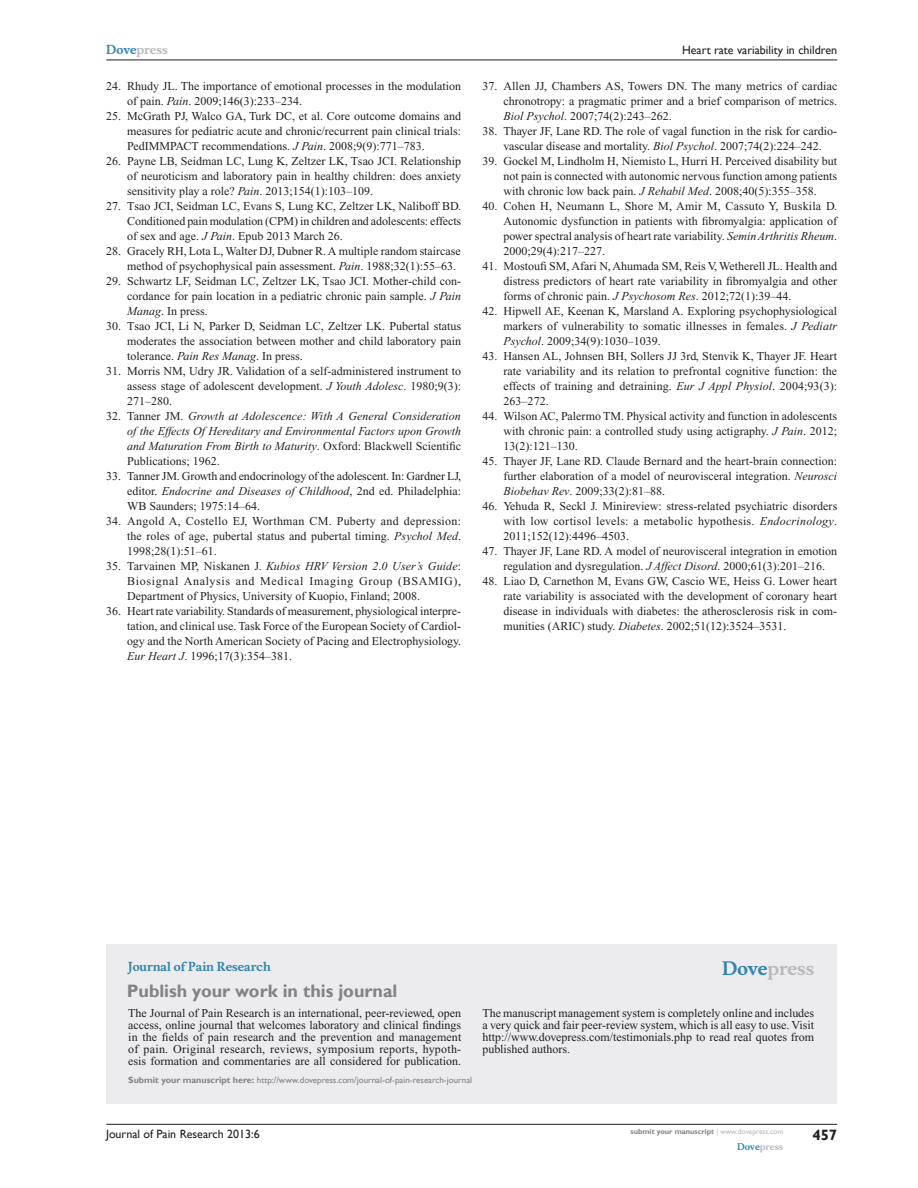
<style>
.page{position:relative;width:918px;height:1188px;background:#fff}
.page>*{position:absolute;margin:0;border:0;box-sizing:border-box;transform-origin:0 0}
.PromBx-H1{font:700 18px "Gill Sans";color:#808285}
.PromBx-Brand{font:700 18px "Musee";color:#b8b9bc}
.t1{font:700 15px "Gill Sans";color:#231f20}
.RefNL2{font:12px/15px "Times New Roman";color:#231f20;text-align:justify}
.PromBx-Tx{font:12px/12px "Times New Roman";color:#231f20;text-align:justify}
.RefNL2-2{font:italic 12px/15px "Times New Roman";color:#231f20;text-align:justify}
.t2{font:12px "Gill Sans";color:#231f20}
.PromBx-JrnlName{font:700 12px "Musee";color:#3485ae}
.t3{font:700 12px "Musee";color:#b8b9bc}
.PromBx-SubmitMssWebA{font:9px "Gill Sans";color:#808285}
.t4{font:700 9px "Musee";color:#b8b9bc}
.t5{font:700 7.5px "Gill Sans";color:#808285}
.s1{color:#3485ae}
.s2{font-style:italic}
.s3{font-style:normal}
.s4{font-weight:700}
.s5{font-weight:400;color:#b8b9bc}
</style>
<div class="page">
<div style="left:106px;top:944px;width:731px;height:159px;background:#ececee"></div>
<hr style="left:106px;top:1124px;width:731px;height:1px;background:#231f20">
<hr style="left:106px;top:60px;width:731px;height:1px;background:#231f20">
<p class="t3" style="left:106px;top:43px;width:63px"><span class="s1">Dove</span>press</p>
<p class="RefNL2" style="left:127px;top:79px;width:335px;text-indent:-21px">24. Rhudy JL. The importance of emotional processes in the modulation of pain. <span class="s2">Pain</span>. 2009;146(3):233–234.</p>
<p class="RefNL2" style="left:127px;top:109px;width:335px;text-indent:-21px">25. McGrath PJ, Walco GA, Turk DC, et al. Core outcome domains and measures for pediatric acute and chronic/recurrent pain clinical trials:<br>PedIMMPACT recommendations. <span class="s2">J Pain</span>. 2008;9(9):771–783.</p>
<p class="RefNL2" style="left:127px;top:154px;width:335px;text-indent:-21px">26. Payne LB, Seidman LC, Lung K, Zeltzer LK, Tsao JCI. Relationship of neuroticism and laboratory pain in healthy children: does anxiety sensitivity play a role? <span class="s2">Pain</span>. 2013;154(1):103–109.</p>
<p class="RefNL2" style="left:127px;top:199px;width:336px;text-indent:-21px">27. Tsao JCI, Seidman LC, Evans S, Lung KC, Zeltzer LK, Naliboff BD.<br>Conditioned pain modulation (CPM) in children and adolescents: effects of sex and age. <span class="s2">J Pain</span>. Epub 2013 March 26.</p>
<p class="RefNL2" style="left:127px;top:244px;width:335px;text-indent:-21px">28. Gracely RH, Lota L, Walter DJ, Dubner R. A multiple random staircase method of psychophysical pain assessment. <span class="s2">Pain</span>. 1988;32(1):55–63.</p>
<p class="RefNL2" style="left:127px;top:274px;width:335px;text-indent:-21px">29. Schwartz LF, Seidman LC, Zeltzer LK, Tsao JCI. Mother-child con&shy;cordance for pain location in a pediatric chronic pain sample. <span class="s2">J Pain Manag</span>. In press.</p>
<p class="RefNL2" style="left:127px;top:319px;width:335px;text-indent:-21px">30. Tsao JCI, Li N, Parker D, Seidman LC, Zeltzer LK. Pubertal status moderates the association between mother and child laboratory pain tolerance. <span class="s2">Pain Res Manag</span>. In press.</p>
<p class="RefNL2" style="left:127px;top:364px;width:335px;text-indent:-21px">31. Morris NM, Udry JR. Validation of a self-administered instrument to assess stage of adolescent development. <span class="s2">J Youth Adolesc</span>. 1980;9(3):<br>271–280.</p>
<p class="RefNL2-2" style="left:127px;top:409px;width:335px;text-indent:-21px"><span class="s3">32. Tanner JM.</span> Growth at Adolescence: With A General Consideration of the Effects Of Hereditary and Environmental Factors upon Growth and Maturation From Birth to Maturity<span class="s3">. Oxford: Blackwell Scientific Publications; 1962.</span></p>
<p class="RefNL2" style="left:127px;top:469px;width:335px;text-indent:-21px">33. Tanner JM. Growth and endocrinology of the adolescent. In: Gardner LJ, editor. <span class="s2">Endocrine and Diseases of Childhood</span>, 2nd ed. Philadelphia:<br>WB Saunders; 1975:14–64.</p>
<p class="RefNL2" style="left:127px;top:514px;width:335px;text-indent:-21px">34. Angold A, Costello EJ, Worthman CM. Puberty and depression: the roles of age, pubertal status and pubertal timing. <span class="s2">Psychol Med</span>.<br>1998;28(1):51–61.</p>
<p class="RefNL2" style="left:127px;top:559px;width:335px;text-indent:-21px">35. Tarvainen MP, Niskanen J. <span class="s2">Kubios HRV Version 2</span>.<span class="s2">0 User’s Guide</span>:<br>Biosignal Analysis and Medical Imaging Group (BSAMIG), Department of Physics, University of Kuopio, Finland; 2008.</p>
<p class="RefNL2" style="left:127px;top:604px;width:335px;text-indent:-21px">36. Heart rate variability. Standards of measurement, physiological interpre&shy;tation, and clinical use. Task Force of the European Society of Cardiol&shy;ogy and the North American Society of Pacing and Electrophysiology.<br><span class="s2">Eur Heart J</span>. 1996;17(3):354–381.</p>
<p class="t2" style="left:682px;top:43px;width:157px">Heart rate variability in children</p>
<p class="RefNL2" style="left:503px;top:79px;width:336px;text-indent:-21px">37. Allen JJ, Chambers AS, Towers DN. The many metrics of cardiac chronotropy: a pragmatic primer and a brief comparison of metrics.<br><span class="s2">Biol Psychol</span>. 2007;74(2):243–262.</p>
<p class="RefNL2" style="left:482px;top:124px;width:356px;text-align:center">38. Thayer JF, Lane RD. The role of vagal function in the risk for cardio&shy;vascular disease and mortality. <span class="s2">Biol Psychol</span>. 2007;74(2):224–242.</p>
<p class="RefNL2" style="left:503px;top:154px;width:335px;text-indent:-21px">39. Gockel M, Lindholm H, Niemisto L, Hurri H. Perceived disability but not pain is connected with autonomic nervous function among patients with chronic low back pain. <span class="s2">J Rehabil Med</span>. 2008;40(5):355–358.</p>
<p class="RefNL2" style="left:503px;top:199px;width:335px;text-indent:-21px">40. Cohen H, Neumann L, Shore M, Amir M, Cassuto Y, Buskila D.<br>Autonomic dysfunction in patients with fibromyalgia: application of power spectral analysis of heart rate variability. <span class="s2">Semin Arthritis Rheum</span>.<br>2000;29(4):217–227.</p>
<p class="RefNL2" style="left:503px;top:259px;width:335px;text-indent:-21px">41. Mostoufi SM, Afari N, Ahumada SM, Reis V, Wetherell JL. Health and distress predictors of heart rate variability in fibromyalgia and other forms of chronic pain. <span class="s2">J Psychosom Res</span>. 2012;72(1):39–44.</p>
<p class="RefNL2" style="left:503px;top:304px;width:335px;text-indent:-21px">42. Hipwell AE, Keenan K, Marsland A. Exploring psychophysiological markers of vulnerability to somatic illnesses in females. <span class="s2">J Pediatr Psychol</span>. 2009;34(9):1030–1039.</p>
<p class="RefNL2" style="left:503px;top:349px;width:335px;text-indent:-21px">43. Hansen AL, Johnsen BH, Sollers JJ 3rd, Stenvik K, Thayer JF. Heart rate variability and its relation to prefrontal cognitive function: the effects of training and detraining. <span class="s2">Eur J Appl Physiol</span>. 2004;93(3):<br>263–272.</p>
<p class="RefNL2" style="left:503px;top:409px;width:335px;text-indent:-21px">44. Wilson AC, Palermo TM. Physical activity and function in adolescents with chronic pain: a controlled study using actigraphy. <span class="s2">J Pain</span>. 2012; 13(2):121–130.</p>
<p class="RefNL2" style="left:503px;top:454px;width:335px;text-indent:-21px">45. Thayer JF, Lane RD. Claude Bernard and the heart-brain connection: further elaboration of a model of neurovisceral integration. <span class="s2">Neurosci Biobehav Rev</span>. 2009;33(2):81–88.</p>
<p class="RefNL2" style="left:503px;top:499px;width:335px;text-indent:-21px">46. Yehuda R, Seckl J. Minireview: stress-related psychiatric disorders with low cortisol levels: a metabolic hypothesis. <span class="s2">Endocrinology</span>.<br>2011;152(12):4496–4503.</p>
<p class="RefNL2" style="left:503px;top:544px;width:335px;text-indent:-21px">47. Thayer JF, Lane RD. A model of neurovisceral integration in emotion regulation and dysregulation. <span class="s2">J Affect Disord</span>. 2000;61(3):201–216.</p>
<p class="RefNL2" style="left:503px;top:574px;width:335px;text-indent:-21px">48. Liao D, Carnethon M, Evans GW, Cascio WE, Heiss G. Lower heart rate variability is associated with the development of coronary heart disease in individuals with diabetes: the atherosclerosis risk in com&shy;munities (ARIC) study. <span class="s2">Diabetes</span>. 2002;51(12):3524–3531.</p>
<p class="PromBx-JrnlName" style="left:128px;top:959px;width:144px">Journal of Pain Research</p>
<p class="PromBx-H1" style="left:127px;top:980px;width:272px">Publish your work in this journal</p>
<p class="PromBx-Brand" style="left:722px;top:958px;width:94px"><span class="s1">Dove</span>press</p>
<p class="PromBx-Tx" style="left:128px;top:1007px;width:335px">The Journal of Pain Research is an international, peer-reviewed, open access, online journal that welcomes laboratory and clinical findings in the fields of pain research and the prevention and management of pain. Original research, reviews, symposium reports, hypoth&shy;esis formation and commentaries are all considered for publication.</p>
<p class="PromBx-Tx" style="left:482px;top:1007px;width:333px">The manuscript management system is completely online and includes a very quick and fair peer-review system, which is all easy to use. Visit http://www.dovepress.com/testimonials.php to read real quotes from published authors.</p>
<p class="PromBx-SubmitMssWebA" style="left:128px;top:1075px;width:345px"><span class="s4">Submit your manuscript here:</span> http://www.dovepress.com/journal-of-pain-research-journal</p>
<p class="t2" style="left:106px;top:1127px;width:155px">Journal of Pain Research 2013:6</p>
<p class="t5" style="left:631px;top:1127px;width:154px">submit your manuscript <span class="s5">| www.dovepress.com</span></p>
<p class="t4" style="left:737px;top:1141px;width:48px"><span class="s1">Dove</span>press</p>
<p class="t1" style="left:812px;top:1126px;width:26px">457</p>
</div>
